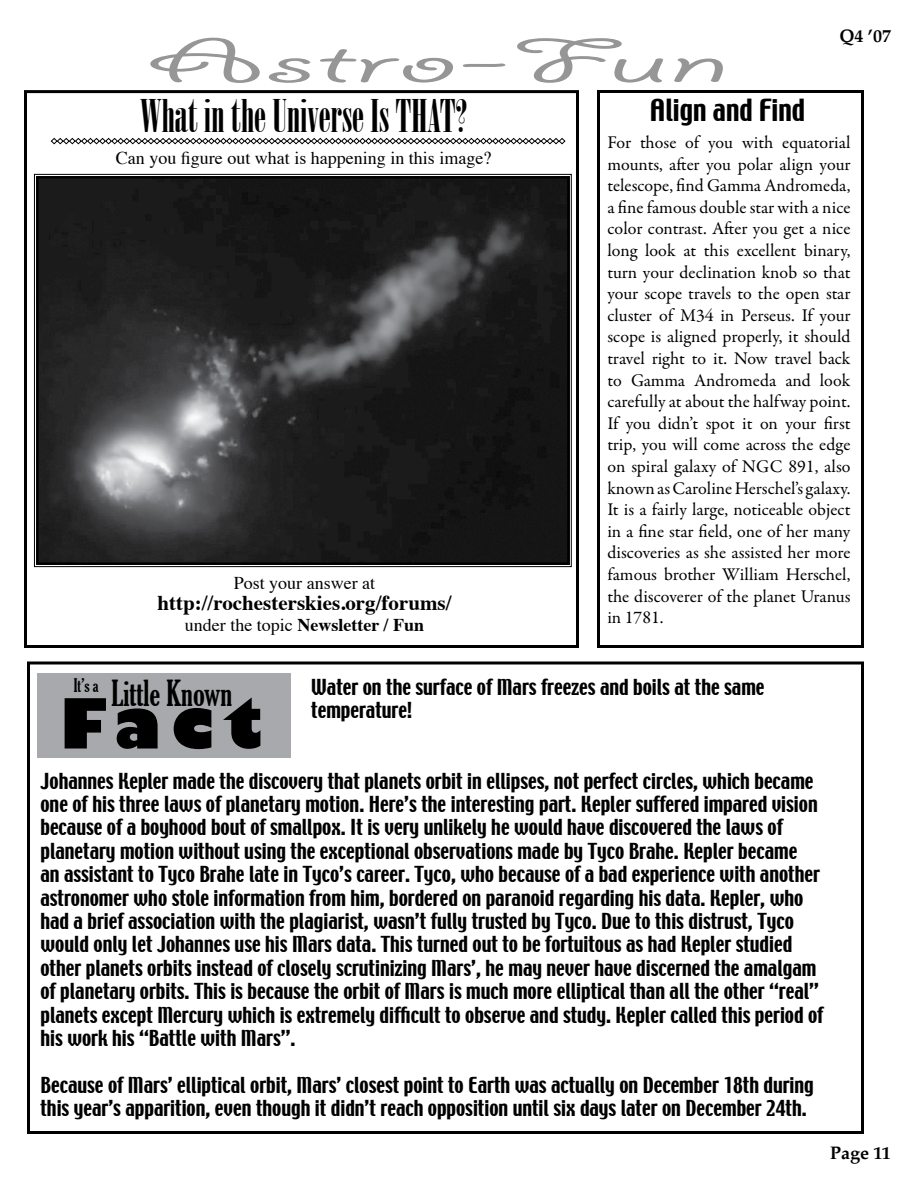
<style>
.page{position:relative;width:918px;height:1188px;background:#fff}
.page>*{position:absolute;margin:0;border:0;box-sizing:border-box;transform-origin:0 0}
.t1{font:69px "Giddyup Std";color:#969696;scale:2.59 1}
.t2{font:800 67.5px "Gill Sans";color:#000}
.t3{font:45px "Onyx";color:#000}
.t4{font:extra-condensed 34.5px "Gloucester";color:#000}
.t5{font:27px "Techno";color:#000}
.t6{font:700 21px "Times";color:#000}
.t7{font:19.5px/23.4px "Techno";color:#000}
.t8{font:18px/21.6px "Garamond Premr Pro";color:#000;text-align:justify}
.t9{font:18px "Times";color:#000}
.t10{font:700 18px "Times";color:#000}
.t11{font:700 18px "Palatino";color:#000}
.s1{font-weight:400}
</style>
<div class="page">
<div style="left:24px;top:90px;width:555px;height:558px;border:3px solid #000"></div>
<div style="left:27px;top:662px;width:837px;height:472px;border:3px solid #000"></div>
<div style="left:38px;top:673px;width:253px;height:85px;background:#a7a9ac"></div>
<svg style="left:483px;top:138px;width:83px;height:6px"></svg>
<div style="left:597px;top:90px;width:267px;height:558px;border:3px solid #000"></div>
<svg style="left:34px;top:174px;width:538px;height:393px;background:#2f2f30"></svg>
<div style="left:0;top:122px;width:483px;height:225px;background:#fff;opacity:.9"></div>
<h1 class="t1" style="left:147px;top:24px;width:227px">Astro-Fun</h1>
<p class="t11" style="left:840px;top:20px;width:53px">Q4 ’07</p>
<h3 class="t3" style="left:140px;top:90px;width:329px">What in the Universe Is THAT?</h3>
<p class="t9" style="left:116px;top:141px;width:377px">Can you figure out what is happening in this image?</p>
<p class="t9" style="left:234px;top:566px;width:143px">Post your answer at</p>
<p class="t6" style="left:157px;top:583px;width:296px">http://rochesterskies.org/forums/</p>
<p class="t10" style="left:185px;top:608px;width:241px"><span class="s1">under the topic</span> Newsletter / Fun</p>
<h3 class="t5" style="left:650px;top:91px;width:157px">Align and Find</h3>
<p class="t8" style="left:608px;top:132px;width:245px">For those of you with equatorial mounts, after you polar align your telescope, find Gamma Andromeda, a fine famous double star with a nice color contrast. After you get a nice long look at this excellent binary, turn your declination knob so that your scope travels to the open star cluster of M34 in Perseus. If your scope is aligned properly, it should travel right to it. Now travel back to Gamma Andromeda and look carefully at about the halfway point.<br>If you didn’t spot it on your first trip, you will come across the edge on spiral galaxy of NGC 891, also known as Caroline Herschel’s galaxy.<br>It is a fairly large, noticeable object in a fine star field, one of her many discoveries as she assisted her more famous brother William Herschel, the discoverer of the planet Uranus in 1781.</p>
<h3 class="t4" style="left:74px;top:673px;width:160px"><sup>It’s</sup> <sup>a</sup> Little Known</h3>
<h2 class="t2" style="left:60px;top:681px;width:204px">Fact</h2>
<p class="t7" style="left:311px;top:677px;width:455px">Water on the surface of Mars freezes and boils at the same temperature!</p>
<p class="t7" style="left:40px;top:770px;width:784px">Johannes Kepler made the discovery that planets orbit in ellipses, not perfect circles, which became one of his three laws of planetary motion. Here’s the interesting part. Kepler suffered impared vision because of a boyhood bout of smallpox. It is very unlikely he would have discovered the laws of planetary motion without using the exceptional observations made by Tyco Brahe. Kepler became<br>an assistant to Tyco Brahe late in Tyco’s career. Tyco, who because of a bad experience with another astronomer who stole information from him, bordered on paranoid regarding his data. Kepler, who had a brief association with the plagiarist, wasn’t fully trusted by Tyco. Due to this distrust, Tyco would only let Johannes use his Mars data. This turned out to be fortuitous as had Kepler studied other planets orbits instead of closely scrutinizing Mars’, he may never have discerned the amalgam of planetary orbits. This is because the orbit of Mars is much more elliptical than all the other “real” planets except Mercury which is extremely difficult to observe and study. Kepler called this period of his work his “Battle with Mars”.</p>
<p class="t7" style="left:40px;top:1074px;width:775px">Because of Mars’ elliptical orbit, Mars’ closest point to Earth was actually on December 18th during this year’s apparition, even though it didn’t reach opposition until six days later on December 24th.</p>
<p class="t11" style="left:830px;top:1137px;width:62px">Page 11</p>
</div>
